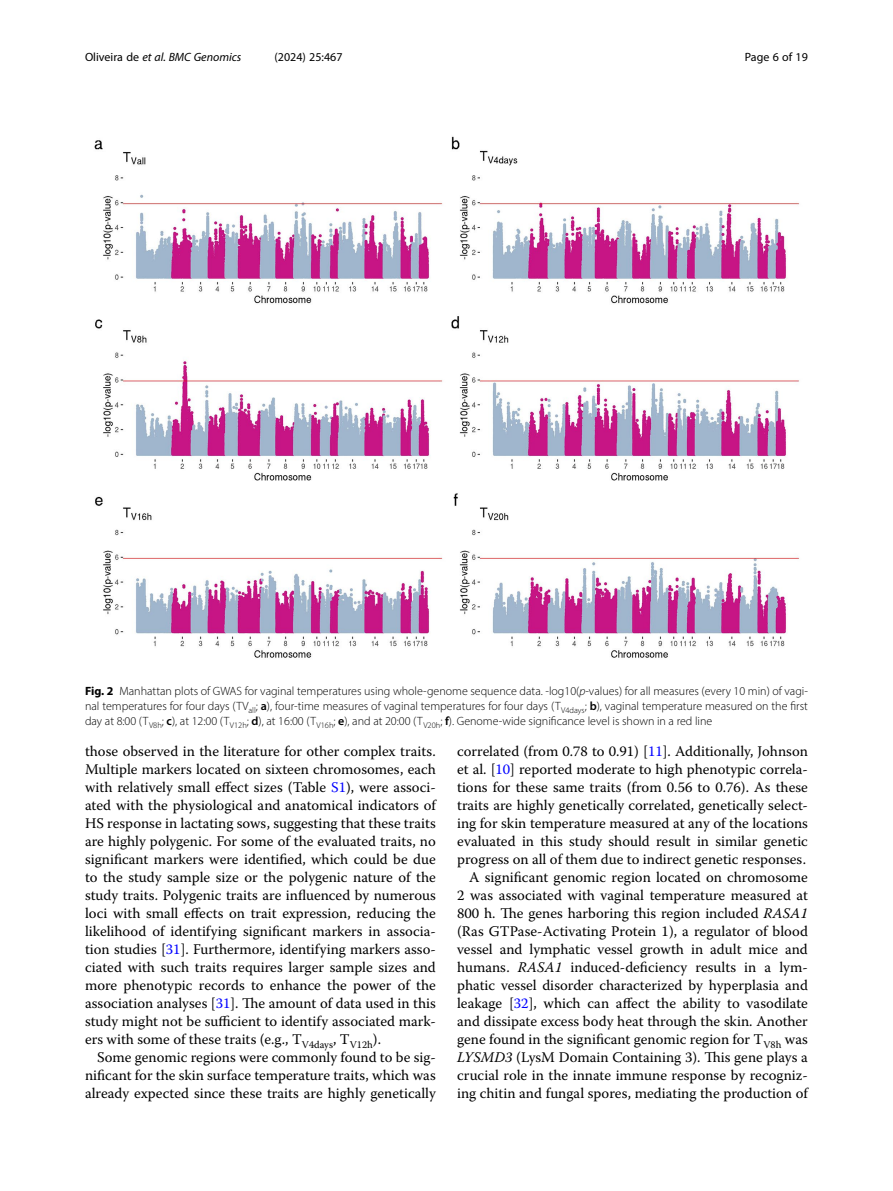
<style>
.page{position:relative;width:893px;height:1191px;background:#fff}
.page>*{position:absolute;margin:0;border:0;box-sizing:border-box;transform-origin:0 0}
.Body_Text_Indent{font:14.7px/18px "Warnock Pro";color:#000;text-align:justify}
.Figure_Caption{font:300 12px/15px "Myriad Pro";color:#000;text-align:justify}
.t1{font:italic 12px "Myriad Pro";color:#000}
.t2{font:12px "Myriad Pro";color:#000}
.s1{font-style:normal}
.s2{font-weight:700}
.s3{font-style:italic}
.s4{font-weight:600}
.s5{color:#00f}
</style>
<div class="page">
<img style="left:94px;top:136px;width:706px;height:522px">
<p class="t1" style="left:85px;top:50px;width:158px"><span class="s1">Oliveira de</span> et al. BMC Genomics</p>
<p class="t2" style="left:275px;top:50px;width:70px">(2024) 25:467</p>
<p class="t2" style="left:745px;top:50px;width:65px">Page 6 of 19</p>
<p class="Figure_Caption" style="left:85px;top:684px;width:724px"><span class="s2">Fig. 2</span> Manhattan plots of GWAS for vaginal temperatures using whole-genome sequence data. -log10(<span class="s3">p</span>-values) for all measures (every 10 min) of vagi&shy;nal temperatures for four days (TV<sub>all</sub>; <span class="s4">a</span>), four-time measures of vaginal temperatures for four days (T<sub>V4days</sub>; <span class="s4">b</span>), vaginal temperature measured on the first day at 8:00 (T<sub>V8h</sub>; <span class="s4">c</span>), at 12:00 (T<sub>V12h</sub>; <span class="s4">d</span>), at 16:00 (T<sub>V16h</sub>; <span class="s4">e</span>), and at 20:00 (T<sub>V20h</sub>; <span class="s4">f</span>). Genome-wide significance level is shown in a red line</p>
<p class="Body_Text_Indent" style="left:85px;top:742px;width:352px">those observed in the literature for other complex traits.<br>Multiple markers located on sixteen chromosomes, each with relatively small effect sizes (Table <span class="s5">S1</span>), were associ&shy;ated with the physiological and anatomical indicators of HS response in lactating sows, suggesting that these traits are highly polygenic. For some of the evaluated traits, no significant markers were identified, which could be due to the study sample size or the polygenic nature of the study traits. Polygenic traits are influenced by numerous loci with small effects on trait expression, reducing the likelihood of identifying significant markers in associa&shy;tion studies [<span class="s5">31</span>]. Furthermore, identifying markers asso&shy;ciated with such traits requires larger sample sizes and more phenotypic records to enhance the power of the association analyses [<span class="s5">31</span>]. The amount of data used in this study might not be sufficient to identify associated mark&shy;ers with some of these traits (e.g., T<sub>V4days</sub>, T<sub>V12h</sub>).</p>
<p class="Body_Text_Indent" style="left:85px;top:1048px;width:352px;text-indent:12px">Some genomic regions were commonly found to be sig&shy;nificant for the skin surface temperature traits, which was already expected since these traits are highly genetically</p>
<p class="Body_Text_Indent" style="left:457px;top:742px;width:352px">correlated (from 0.78 to 0.91) [<span class="s5">11</span>]. Additionally, Johnson et al. [<span class="s5">10</span>] reported moderate to high phenotypic correla&shy;tions for these same traits (from 0.56 to 0.76). As these traits are highly genetically correlated, genetically select&shy;ing for skin temperature measured at any of the locations evaluated in this study should result in similar genetic progress on all of them due to indirect genetic responses.</p>
<p class="Body_Text_Indent" style="left:457px;top:868px;width:352px;text-indent:12px">A significant genomic region located on chromosome 2 was associated with vaginal temperature measured at 800 h. The genes harboring this region included <span class="s3">RASA1 </span>(Ras GTPase-Activating Protein 1), a regulator of blood vessel and lymphatic vessel growth in adult mice and humans. <span class="s3">RASA1</span> induced-deficiency results in a lym&shy;phatic vessel disorder characterized by hyperplasia and leakage [<span class="s5">32</span>], which can affect the ability to vasodilate and dissipate excess body heat through the skin. Another gene found in the significant genomic region for T<sub>V8h</sub> was <span class="s3">LYSMD3</span> (LysM Domain Containing 3). This gene plays a crucial role in the innate immune response by recogniz&shy;ing chitin and fungal spores, mediating the production of</p>
</div>
